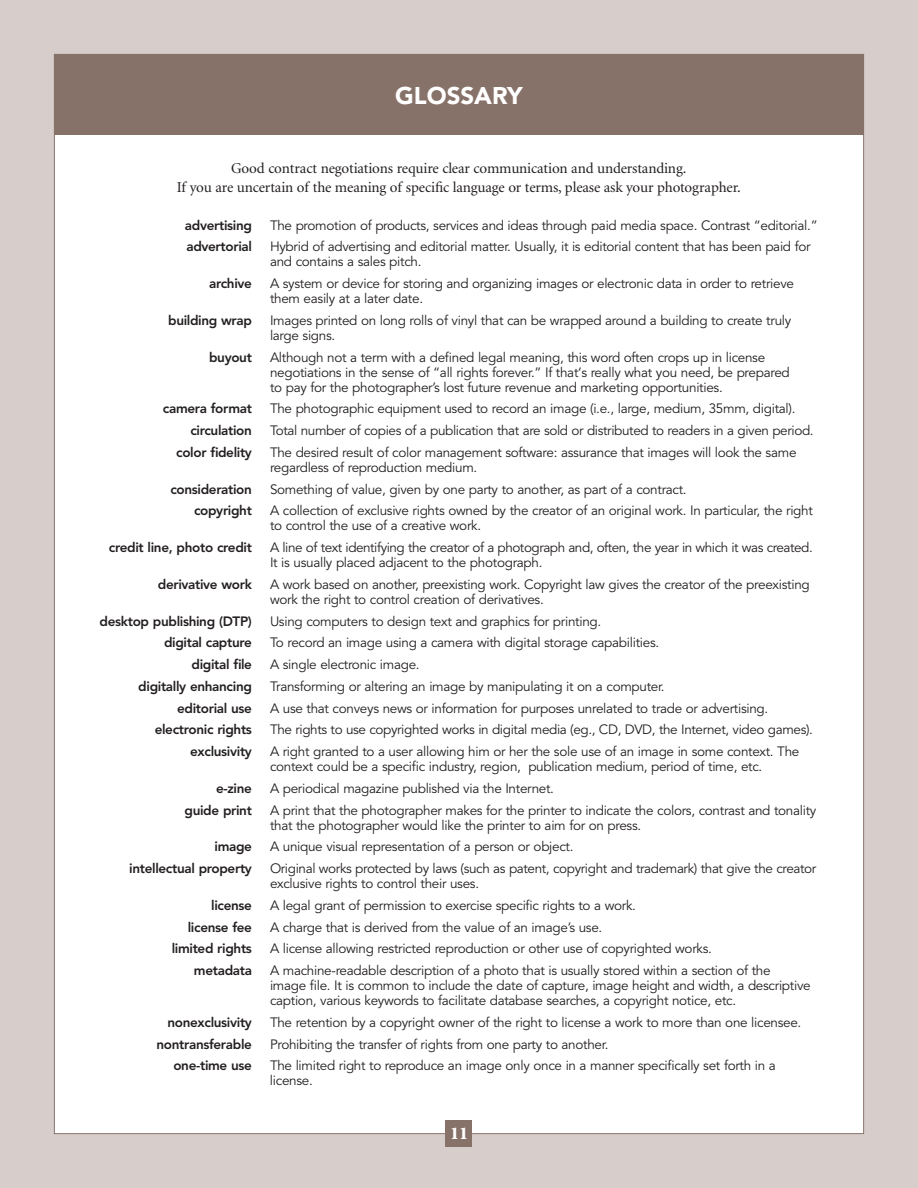
<style>
.page{position:relative;width:918px;height:1188px;background:#d7cecb}
.page>*{position:absolute;margin:0;border:0;box-sizing:border-box;transform-origin:0 0}
.t1{font:900 24px "Avenir";color:#fff}
.t2{font:900 18px "Minion";color:#fff}
.t3{font:15px/19.5px "Minion";letter-spacing:-.01em;color:#231f20;text-align:center}
.t4{font:13.5px/15px "Avenir";letter-spacing:-.02em;color:#231f20}
.t5{font:800 13.5px "Avenir";letter-spacing:-.025em;color:#231f20}
</style>
<div class="page">
<div style="left:54px;top:54px;width:810px;height:1080px;background:#fff"></div>
<div style="left:446px;top:1120px;width:26px;height:28px;background:#877269"></div>
<div style="left:54px;top:54px;width:810px;height:81px;background:#877269"></div>
<h1 class="t1" style="left:395px;top:86px;width:129px">GLOSSARY</h1>
<p class="t3" style="left:177px;top:159px;width:565px">Good contract negotiations require clear communication and understanding.<br>If you are uncertain of the meaning of specific language or terms, please ask your photographer.</p>
<p class="t5" style="left:185px;top:219px;width:69px">advertising</p>
<p class="t4" style="left:270px;top:219px;width:549px">The promotion of products, services and ideas through paid media space. Contrast “editorial.”</p>
<p class="t5" style="left:186px;top:241px;width:67px">advertorial</p>
<p class="t4" style="left:270px;top:240px;width:542px">Hybrid of advertising and editorial matter. Usually, it is editorial content that has been paid for and contains a sales pitch.</p>
<p class="t5" style="left:209px;top:278px;width:44px">archive</p>
<p class="t4" style="left:270px;top:277px;width:526px">A system or device for storing and organizing images or electronic data in order to retrieve them easily at a later date.</p>
<p class="t5" style="left:168px;top:315px;width:85px">building wrap</p>
<p class="t4" style="left:270px;top:314px;width:523px">Images printed on long rolls of vinyl that can be wrapped around a building to create truly large signs.</p>
<p class="t5" style="left:209px;top:351px;width:44px">buyout</p>
<p class="t4" style="left:270px;top:351px;width:521px">Although not a term with a defined legal meaning, this word often crops up in license negotiations in the sense of “all rights forever.” If that‘s really what you need, be prepared to pay for the photographer’s lost future revenue and marketing opportunities.</p>
<p class="t5" style="left:163px;top:403px;width:90px">camera format</p>
<p class="t4" style="left:270px;top:402px;width:527px">The photographic equipment used to record an image (i.e., large, medium, 35mm, digital).</p>
<p class="t5" style="left:190px;top:425px;width:63px">circulation</p>
<p class="t4" style="left:270px;top:424px;width:545px">Total number of copies of a publication that are sold or distributed to readers in a given period.</p>
<p class="t5" style="left:176px;top:447px;width:77px">color fidelity</p>
<p class="t4" style="left:270px;top:446px;width:528px">The desired result of color management software: assurance that images will look the same regardless of reproduction medium.</p>
<p class="t5" style="left:170px;top:483px;width:83px">consideration</p>
<p class="t4" style="left:270px;top:483px;width:418px">Something of value, given by one party to another, as part of a contract.</p>
<p class="t5" style="left:194px;top:505px;width:59px">copyright</p>
<p class="t4" style="left:270px;top:504px;width:544px">A collection of exclusive rights owned by the creator of an original work. In particular, the right to control the use of a creative work.</p>
<p class="t5" style="left:109px;top:542px;width:144px">credit line, photo credit</p>
<p class="t4" style="left:270px;top:541px;width:544px">A line of text identifying the creator of a photograph and, often, the year in which it was created.<br>It is usually placed adjacent to the photograph.</p>
<p class="t5" style="left:158px;top:579px;width:96px">derivative work</p>
<p class="t4" style="left:270px;top:578px;width:541px">A work based on another, preexisting work. Copyright law gives the creator of the preexisting work the right to control creation of derivatives.</p>
<p class="t5" style="left:100px;top:615px;width:154px">desktop publishing (DTP)</p>
<p class="t4" style="left:270px;top:615px;width:333px">Using computers to design text and graphics for printing.</p>
<p class="t5" style="left:164px;top:637px;width:89px">digital capture</p>
<p class="t4" style="left:270px;top:636px;width:391px">To record an image using a camera with digital storage capabilities.</p>
<p class="t5" style="left:192px;top:659px;width:62px">digital file</p>
<p class="t4" style="left:270px;top:658px;width:151px">A single electronic image.</p>
<p class="t5" style="left:138px;top:681px;width:115px">digitally enhancing</p>
<p class="t4" style="left:270px;top:680px;width:396px">Transforming or altering an image by manipulating it on a computer.</p>
<p class="t5" style="left:177px;top:702px;width:76px">editorial use</p>
<p class="t4" style="left:270px;top:702px;width:500px">A use that conveys news or information for purposes unrelated to trade or advertising.</p>
<p class="t5" style="left:155px;top:724px;width:99px">electronic rights</p>
<p class="t4" style="left:270px;top:723px;width:544px">The rights to use copyrighted works in digital media (eg., CD, DVD, the Internet, video games).</p>
<p class="t5" style="left:190px;top:746px;width:63px">exclusivity</p>
<p class="t4" style="left:270px;top:745px;width:531px">A right granted to a user allowing him or her the sole use of an image in some context. The context could be a specific industry, region, publication medium, period of time, etc.</p>
<p class="t5" style="left:216px;top:783px;width:37px">e-zine</p>
<p class="t4" style="left:270px;top:782px;width:286px">A periodical magazine published via the Internet.</p>
<p class="t5" style="left:185px;top:804px;width:69px">guide print</p>
<p class="t4" style="left:270px;top:804px;width:548px">A print that the photographer makes for the printer to indicate the colors, contrast and tonality that the photographer would like the printer to aim for on press.</p>
<p class="t5" style="left:215px;top:841px;width:39px">image</p>
<p class="t4" style="left:270px;top:840px;width:305px">A unique visual representation of a person or object.</p>
<p class="t5" style="left:129px;top:863px;width:124px">intellectual property</p>
<p class="t4" style="left:270px;top:862px;width:548px">Original works protected by laws (such as patent, copyright and trademark) that give the creator exclusive rights to control their uses.</p>
<p class="t5" style="left:211px;top:900px;width:42px">license</p>
<p class="t4" style="left:270px;top:899px;width:367px">A legal grant of permission to exercise specific rights to a work.</p>
<p class="t5" style="left:188px;top:921px;width:66px">license fee</p>
<p class="t4" style="left:270px;top:921px;width:334px">A charge that is derived from the value of an image’s use.</p>
<p class="t5" style="left:172px;top:943px;width:82px">limited rights</p>
<p class="t4" style="left:270px;top:942px;width:443px">A license allowing restricted reproduction or other use of copyrighted works.</p>
<p class="t5" style="left:194px;top:965px;width:59px">metadata</p>
<p class="t4" style="left:270px;top:964px;width:542px">A machine-readable description of a photo that is usually stored within a section of the<br>image file. It is common to include the date of capture, image height and width, a descriptive caption, various keywords to facilitate database searches, a copyright notice, etc.</p>
<p class="t5" style="left:167px;top:1017px;width:86px">nonexclusivity</p>
<p class="t4" style="left:270px;top:1016px;width:533px">The retention by a copyright owner of the right to license a work to more than one licensee.</p>
<p class="t5" style="left:156px;top:1038px;width:97px">nontransferable</p>
<p class="t4" style="left:270px;top:1038px;width:340px">Prohibiting the transfer of rights from one party to another.</p>
<p class="t5" style="left:173px;top:1060px;width:80px">one-time use</p>
<p class="t4" style="left:270px;top:1059px;width:507px">The limited right to reproduce an image only once in a manner specifically set forth in a license.</p>
<h2 class="t2" style="left:450px;top:1127px;width:19px">11</h2>
</div>
